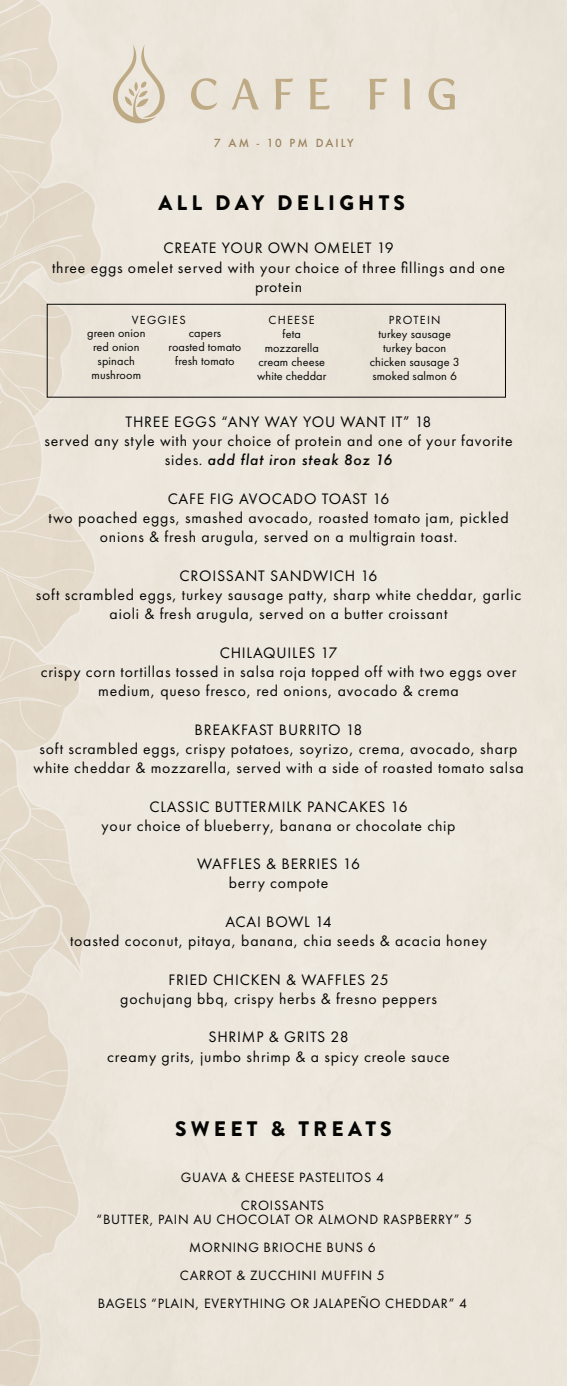
<style>
.page{position:relative;width:567px;height:1386px;background:#ece6dc}
.page>*{position:absolute;margin:0;border:0;box-sizing:border-box;transform-origin:0 0}
.t1{font:900 21px "Brandon Grotesque";letter-spacing:.2em;color:#050504}
.t2{font:15.75px/19.2px "Futura PT";letter-spacing:.05em;color:#050504;text-align:center}
.t3{font:14px/28px "Futura PT";letter-spacing:.05em;color:#050504;text-align:center}
.t4{font:italic 500 14px "Futura";letter-spacing:.05em;color:#050504}
.t5{font:12.25px/14px "Futura PT";letter-spacing:.01em;color:#050504;text-align:center}
.t6{font:12.25px "Futura PT";letter-spacing:.1em;color:#050504}
.t7{font:500 10.85px "Futura";letter-spacing:.2em;color:#9b835d}
.s1{font-family:"Futura PT";font-weight:400;font-style:normal;font-size:15.75px}
</style>
<div class="page">
<svg style="left:0;top:0;width:104px;height:1386px"></svg>
<div style="left:47px;top:304px;width:459px;height:93px;border:1px solid #050504"></div>
<svg style="left:113px;top:45px;width:52px;height:78px"></svg>
<svg style="left:191px;top:78px;width:26px;height:32px"></svg>
<svg style="left:232px;top:78px;width:27px;height:32px"></svg>
<svg style="left:275px;top:78px;width:18px;height:32px"></svg>
<svg style="left:310px;top:78px;width:19px;height:31px"></svg>
<svg style="left:370px;top:78px;width:17px;height:32px"></svg>
<svg style="left:404px;top:78px;width:6px;height:32px"></svg>
<svg style="left:429px;top:78px;width:26px;height:32px"></svg>
<p class="t7" style="left:214px;top:136px;width:141px">7 AM - 10 PM DAILY</p>
<h1 class="t1" style="left:158px;top:188px;width:248px">ALL DAY DELIGHTS</h1>
<p class="t2" style="left:52px;top:238px;width:455px">CREATE YOUR OWN OMELET 19<br>three eggs omelet served with your choice of three fillings and one protein</p>
<p class="t6" style="left:132px;top:313px;width:55px">VEGGIES</p>
<p class="t5" style="left:257px;top:313px;width:71px">CHEESE<br>feta mozzarella cream cheese white cheddar</p>
<p class="t5" style="left:370px;top:313px;width:91px">PROTEIN<br>turkey sausage turkey bacon chicken sausage 3 smoked salmon 6</p>
<p class="t5" style="left:87px;top:326px;width:60px">green onion red onion spinach mushroom</p>
<p class="t5" style="left:169px;top:326px;width:74px">capers<br>roasted tomato fresh tomato</p>
<p class="t2" style="left:45px;top:412px;width:470px">THREE EGGS “ANY WAY YOU WANT IT” 18<br>served any style with your choice of protein and one of your favorite</p>
<p class="t4" style="left:165px;top:450px;width:229px"><span class="s1">sides.</span> add flat iron steak 8oz 16</p>
<p class="t2" style="left:48px;top:489px;width:462px">CAFE FIG AVOCADO TOAST 16<br>two poached eggs, smashed avocado, roasted tomato jam, pickled onions &amp; fresh arugula, served on a multigrain toast.</p>
<p class="t2" style="left:36px;top:566px;width:487px">CROISSANT SANDWICH 16<br>soft scrambled eggs, turkey sausage patty, sharp white cheddar, garlic aioli &amp; fresh arugula, served on a butter croissant</p>
<p class="t2" style="left:41px;top:643px;width:477px">CHILAQUILES 17<br>crispy corn tortillas tossed in salsa roja topped off with two eggs over medium, queso fresco, red onions, avocado &amp; crema</p>
<p class="t2" style="left:34px;top:720px;width:492px">BREAKFAST BURRITO 18<br>soft scrambled eggs, crispy potatoes, soyrizo, crema, avocado, sharp white cheddar &amp; mozzarella, served with a side of roasted tomato salsa</p>
<p class="t2" style="left:102px;top:797px;width:355px">CLASSIC BUTTERMILK PANCAKES 16<br>your choice of blueberry, banana or chocolate chip</p>
<p class="t2" style="left:197px;top:854px;width:164px">WAFFLES &amp; BERRIES 16 berry compote</p>
<p class="t2" style="left:70px;top:912px;width:418px">ACAI BOWL 14<br>toasted coconut, pitaya, banana, chia seeds &amp; acacia honey</p>
<p class="t2" style="left:120px;top:970px;width:318px">FRIED CHICKEN &amp; WAFFLES 25<br>gochujang bbq, crispy herbs &amp; fresno peppers</p>
<p class="t2" style="left:107px;top:1028px;width:344px">SHRIMP &amp; GRITS 28<br>creamy grits, jumbo shrimp &amp; a spicy creole sauce</p>
<h1 class="t1" style="left:175px;top:1113px;width:218px">SWEET &amp; TREATS</h1>
<p class="t3" style="left:181px;top:1163px;width:205px">GUAVA &amp; CHEESE PASTELITOS 4<br>CROISSANTS</p>
<p class="t3" style="left:97px;top:1205px;width:377px">“BUTTER, PAIN AU CHOCOLAT OR ALMOND RASPBERRY” 5<br>MORNING BRIOCHE BUNS 6<br>CARROT &amp; ZUCCHINI MUFFIN 5<br>BAGELS “PLAIN, EVERYTHING OR JALAPEÑO CHEDDAR” 4</p>
</div>
